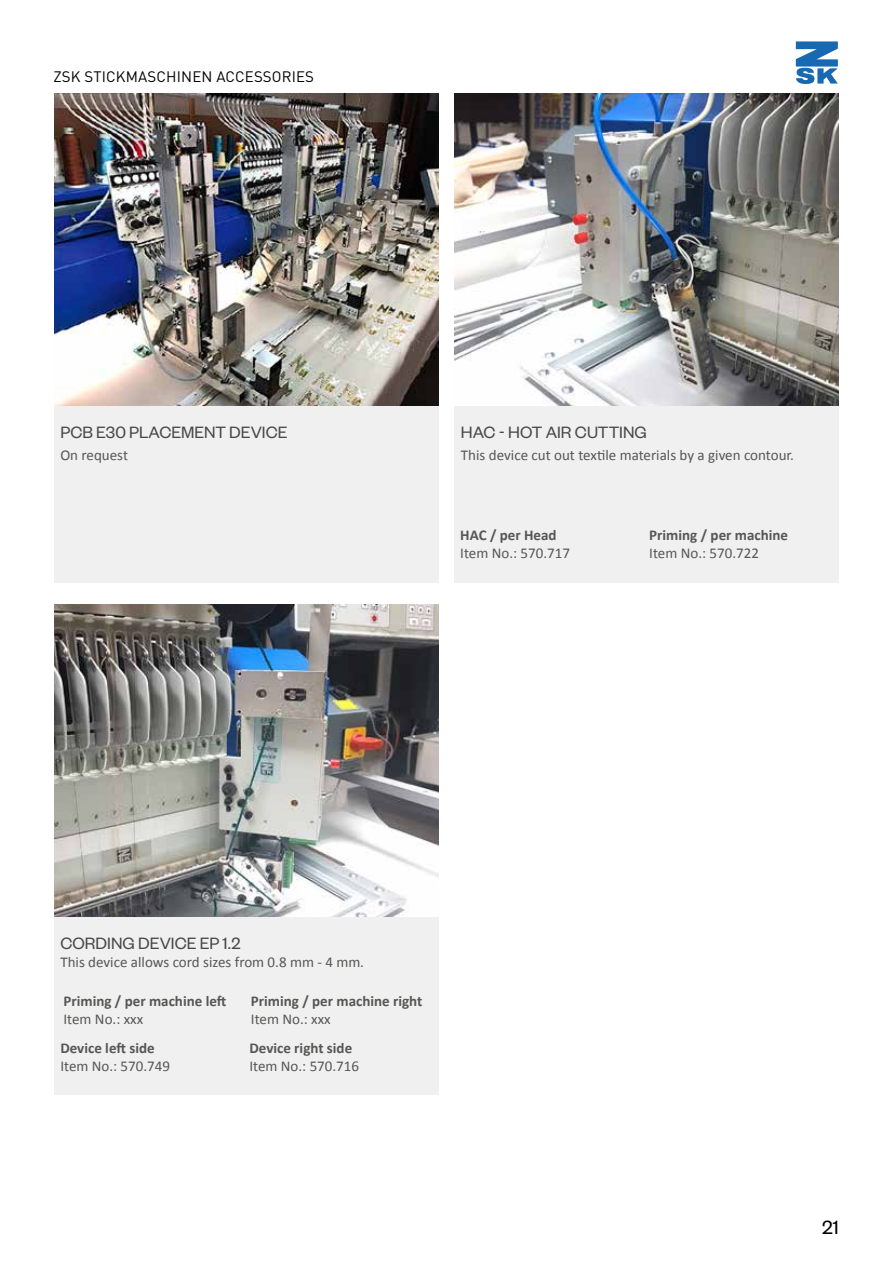
<style>
.page{position:relative;width:893px;height:1263px;background:#fff}
.page>*{position:absolute;margin:0;border:0;box-sizing:border-box;transform-origin:0 0}
.t1{font:21px "Founders Grotesk";color:#000}
.t2{font:18px "Founders Grotesk";color:#484847}
.t3{font:15px "Calibri";color:#565655}
.t4{font:700 15px "Calibri";color:#565655}
.t5{font:15px "DIN Pro";letter-spacing:.01em;color:#000}
</style>
<div class="page">
<svg style="left:796px;top:41px;width:42px;height:43px"></svg>
<div style="left:54px;top:94px;width:384px;height:489px;background:#f0f0f0"></div>
<img style="left:54px;top:94px;width:384px;height:311px">
<div style="left:455px;top:94px;width:384px;height:489px;background:#f0f0f0"></div>
<img style="left:455px;top:94px;width:384px;height:311px">
<div style="left:54px;top:605px;width:384px;height:489px;background:#f0f0f0"></div>
<img style="left:54px;top:605px;width:384px;height:311px">
<p class="t5" style="left:53px;top:66px;width:262px">ZSK STICKMASCHINEN ACCESSORIES</p>
<p class="t2" style="left:60px;top:421px;width:229px">PCB E30 PLACEMENT DEVICE</p>
<p class="t3" style="left:60px;top:445px;width:69px">On request</p>
<p class="t2" style="left:461px;top:421px;width:188px">HAC - HOT AIR CUTTING</p>
<p class="t3" style="left:461px;top:445px;width:335px">This device cut out textile materials by a given contour.</p>
<p class="t4" style="left:460px;top:526px;width:98px">HAC / per Head</p>
<p class="t3" style="left:460px;top:544px;width:111px">Item No.: 570.717</p>
<p class="t4" style="left:649px;top:526px;width:140px">Priming / per machine</p>
<p class="t3" style="left:649px;top:544px;width:111px">Item No.: 570.722</p>
<p class="t2" style="left:60px;top:932px;width:182px">CORDING DEVICE EP 1.2</p>
<p class="t3" style="left:60px;top:952px;width:305px">This device allows cord sizes from 0.8 mm - 4 mm.</p>
<p class="t4" style="left:63px;top:992px;width:164px">Priming / per machine left</p>
<p class="t3" style="left:63px;top:1010px;width:81px">Item No.: xxx</p>
<p class="t4" style="left:60px;top:1038px;width:96px">Device left side</p>
<p class="t3" style="left:60px;top:1057px;width:111px">Item No.: 570.749</p>
<p class="t4" style="left:251px;top:992px;width:173px">Priming / per machine right</p>
<p class="t3" style="left:251px;top:1010px;width:81px">Item No.: xxx</p>
<p class="t4" style="left:249px;top:1038px;width:104px">Device right side</p>
<p class="t3" style="left:249px;top:1057px;width:111px">Item No.: 570.716</p>
<h1 class="t1" style="left:822px;top:1214px;width:18px">21</h1>
</div>
